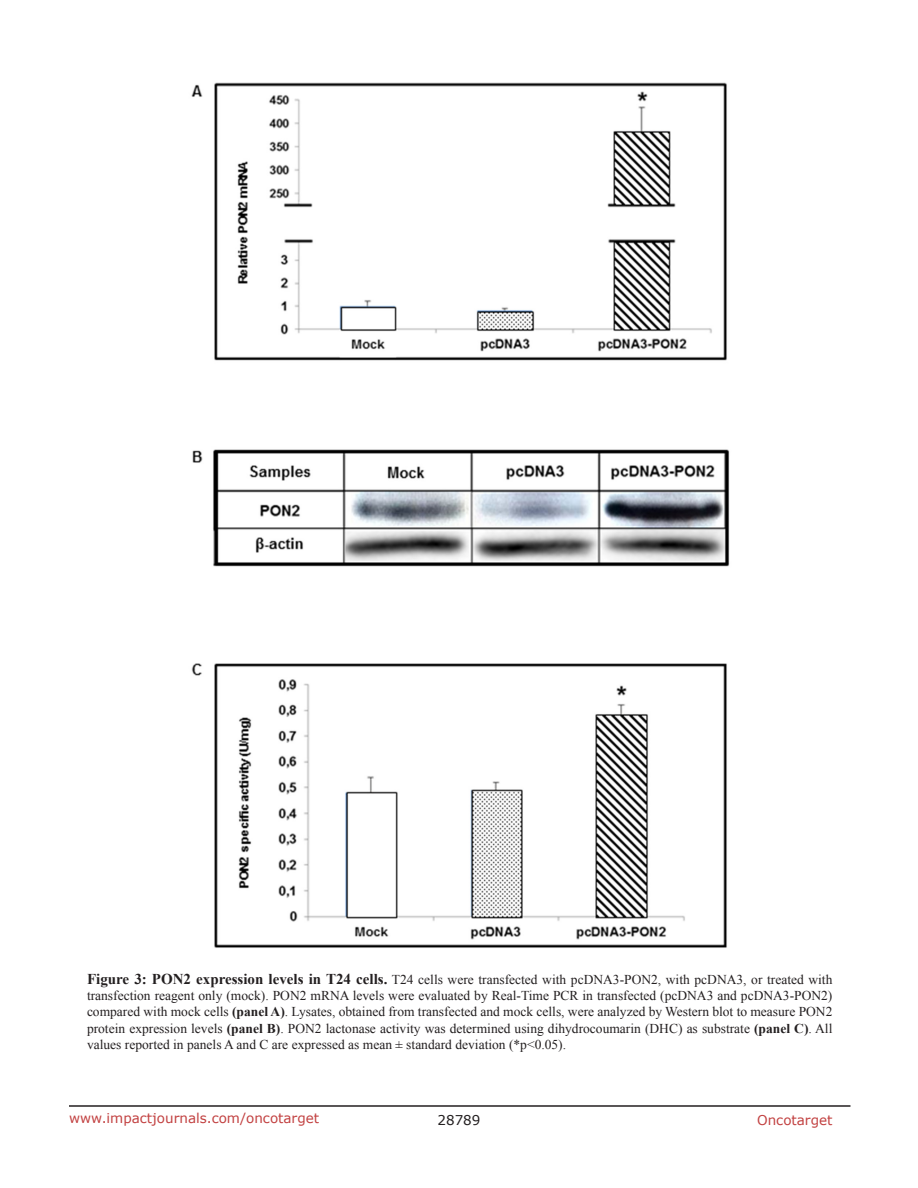
<style>
.page{position:relative;width:918px;height:1188px;background:#fff}
.page>*{position:absolute;margin:0;border:0;box-sizing:border-box;transform-origin:0 0}
.figuretext{font:13.5px/16.2px "Times New Roman";color:#231f20;text-align:justify}
.t1{font:13.5px "Verdana";color:#c24141}
.t2{font:13.5px "Verdana";color:#231f20}
.s1{font-weight:700;font-size:15px}
.s2{font-weight:700}
</style>
<div class="page">
<hr style="left:69px;top:1105px;width:781px;height:2px;background:#231f20">
<img style="left:191px;top:82px;width:539px;height:866px">
<p class="figuretext" style="left:87px;top:971px;width:747px"><span class="s1">Figure 3: PON2 expression levels in T24 cells.</span> T24 cells were transfected with pcDNA3-PON2, with pcDNA3, or treated with transfection reagent only (mock). PON2 mRNA levels were evaluated by Real-Time PCR in transfected (pcDNA3 and pcDNA3-PON2) compared with mock cells <span class="s2">(panel A)</span>. Lysates, obtained from transfected and mock cells, were analyzed by Western blot to measure PON2 protein expression levels <span class="s2">(panel B)</span>. PON2 lactonase activity was determined using dihydrocoumarin (DHC) as substrate <span class="s2">(panel C)</span>. All values reported in panels A and C are expressed as mean ± standard deviation (*p&lt;0.05).</p>
<p class="t1" style="left:69px;top:1109px;width:252px">www.impactjournals.com/oncotarget</p>
<p class="t2" style="left:438px;top:1111px;width:44px">28789</p>
<p class="t1" style="left:757px;top:1111px;width:77px">Oncotarget</p>
</div>
